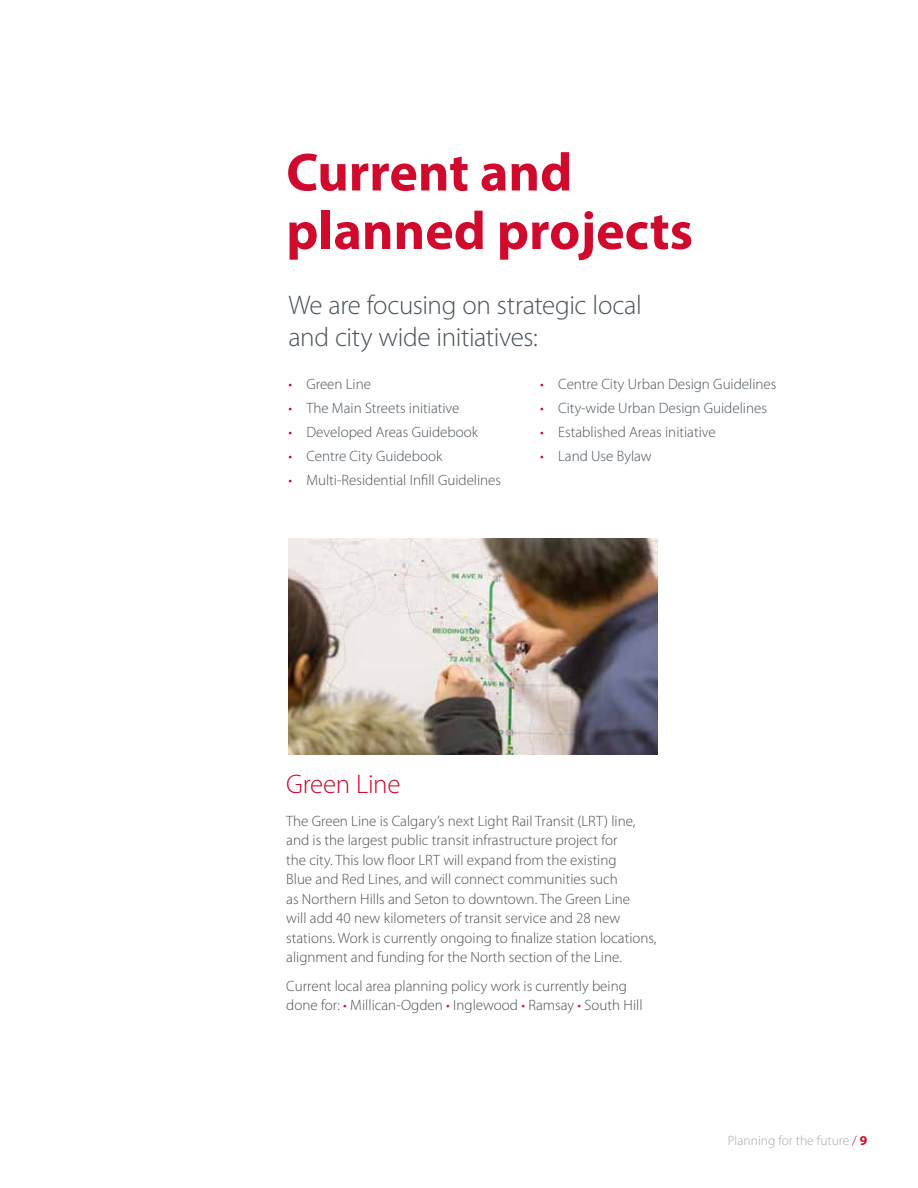
<style>
.page{position:relative;width:918px;height:1188px;background:#fff}
.page>*{position:absolute;margin:0;border:0;box-sizing:border-box;transform-origin:0 0}
.t1{font:700 54px/58.5px "Myriad Pro";color:#cf0a2c}
.t2{font:300 27px/31.5px "Myriad Pro";letter-spacing:-.015em;color:#48535b}
.t3{font:300 27px "Myriad Pro";letter-spacing:-.015em;color:#cf0a2c}
.t4{font:300 15px/19.5px "Myriad Pro";color:#4b4f54}
.t5{font:300 15px "Myriad Pro";color:#48535b}
.t6{font:300 13.5px "Myriad Pro";color:#a4a9ad}
.s1{color:#cf0a2c}
.s2{color:#d51b32}
.s3{font-weight:700;color:#cf0a2c}
</style>
<div class="page">
<img style="left:288px;top:538px;width:369px;height:216px">
<h1 class="t1" style="left:286px;top:141px;width:408px">Current and planned projects</h1>
<h2 class="t2" style="left:288px;top:289px;width:355px">We are focusing on strategic local and city wide initiatives:</h2>
<p class="t5" style="left:288px;top:375px;width:84px"><span class="s1">•</span> Green Line</p>
<p class="t5" style="left:288px;top:399px;width:173px"><span class="s1">•</span> The Main Streets initiative</p>
<p class="t5" style="left:288px;top:423px;width:191px"><span class="s1">•</span> Developed Areas Guidebook</p>
<p class="t5" style="left:288px;top:447px;width:156px"><span class="s1">•</span> Centre City Guidebook</p>
<p class="t5" style="left:288px;top:471px;width:214px"><span class="s1">•</span> Multi-Residential Infill Guidelines</p>
<p class="t5" style="left:540px;top:375px;width:238px"><span class="s1">•</span> Centre City Urban Design Guidelines</p>
<p class="t5" style="left:540px;top:399px;width:228px"><span class="s1">•</span> City-wide Urban Design Guidelines</p>
<p class="t5" style="left:540px;top:423px;width:177px"><span class="s1">•</span> Established Areas initiative</p>
<p class="t5" style="left:540px;top:447px;width:113px"><span class="s1">•</span> Land Use Bylaw</p>
<h2 class="t3" style="left:286px;top:767px;width:116px">Green Line</h2>
<p class="t4" style="left:286px;top:811px;width:372px">The Green Line is Calgary’s next Light Rail Transit (LRT) line, and is the largest public transit infrastructure project for<br>the city. This low floor LRT will expand from the existing<br>Blue and Red Lines, and will connect communities such<br>as Northern Hills and Seton to downtown. The Green Line<br>will add 40 new kilometers of transit service and 28 new stations. Work is currently ongoing to finalize station locations, alignment and funding for the North section of the Line.</p>
<p class="t4" style="left:286px;top:976px;width:358px">Current local area planning policy work is currently being done for: <span class="s2">•</span> Millican-Ogden <span class="s2">•</span> Inglewood <span class="s2">•</span> Ramsay <span class="s2">•</span> South Hill</p>
<p class="t6" style="left:728px;top:1132px;width:141px">Planning for the future <span class="s1">/</span> <span class="s3">9</span></p>
</div>
